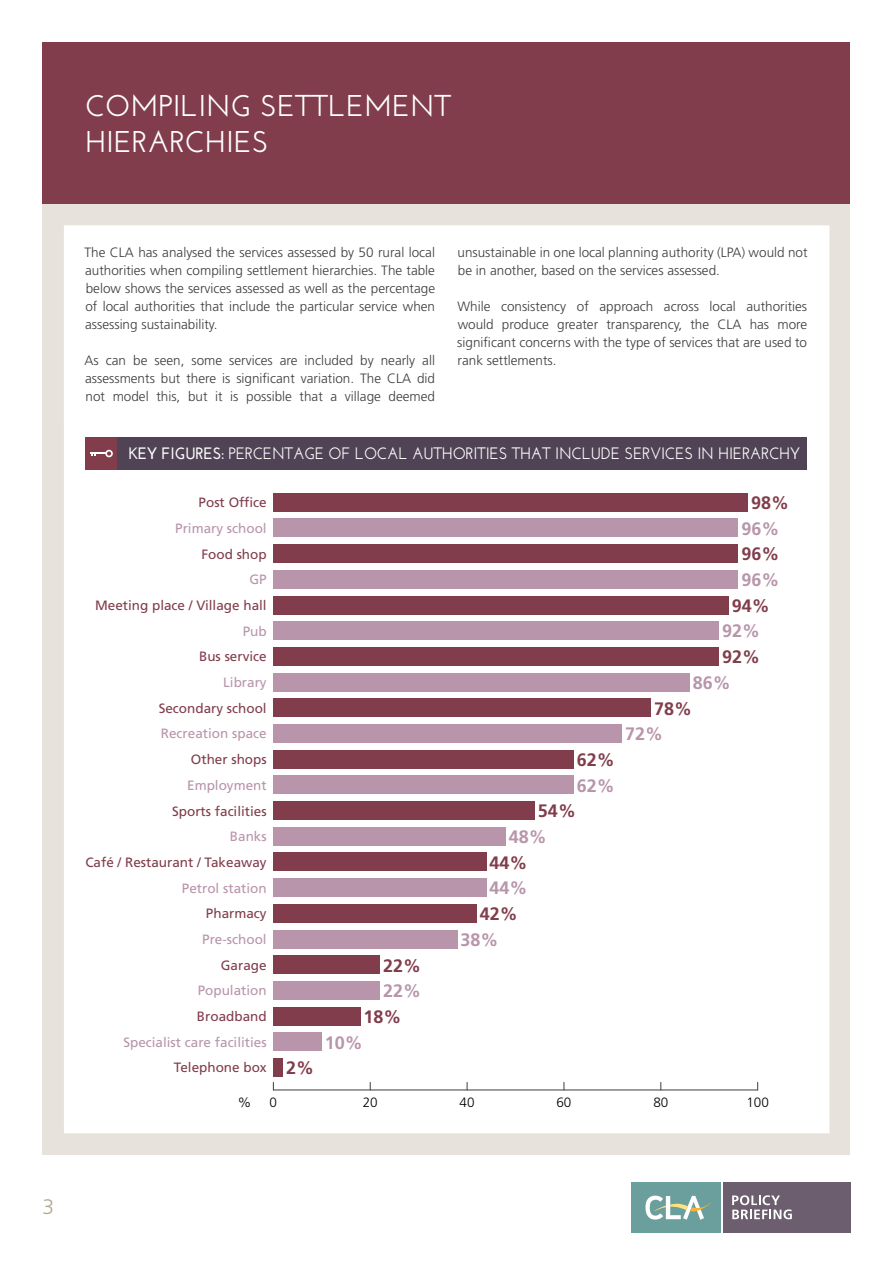
<style>
.page{position:relative;width:893px;height:1263px;background:#fff}
.page>*{position:absolute;margin:0;border:0;box-sizing:border-box;transform-origin:0 0}
.t1{font:600 30px/36px "Josefin Sans";color:#fff}
.t2{font:300 21px "Frutiger";color:#b0a891}
.t3{font:700 18px "Frutiger";color:#813d4c}
.t4{font:700 18px "Frutiger";color:#b895aa}
.t5{font:600 16.5px "Josefin Sans";letter-spacing:-.015em;color:#fff;scale:.95 1}
.t6{font:300 13.5px/18px "Frutiger";color:#3c3c3b;text-align:justify}
.t7{font:13.5px "Frutiger";color:#813d4c}
.t8{font:13.5px "Frutiger";color:#b895aa}
.t9{font:300 13.5px "Frutiger";color:#000}
.s1{font-weight:700}
</style>
<div class="page">
<div style="left:43px;top:204px;width:807px;height:950px;background:#e7e3dc"></div>
<div style="left:64px;top:225px;width:765px;height:908px;background:#fff"></div>
<div style="left:43px;top:43px;width:807px;height:161px;background:#813d4c"></div>
<div style="left:631px;top:1182px;width:90px;height:51px;background:#6b9f9d"></div>
<div style="left:723px;top:1182px;width:127px;height:51px;background:#6c5e6e"></div>
<svg style="left:645px;top:1195px;width:66px;height:25px"></svg>
<svg style="left:732px;top:1195px;width:60px;height:24px"></svg>
<hr style="left:273px;top:1089px;width:485px;height:1px;background:#3c3c3b">
<div style="left:273px;top:1058px;width:10px;height:19px;background:#813d4c"></div>
<div style="left:273px;top:1032px;width:49px;height:19px;background:#b895aa"></div>
<div style="left:273px;top:1007px;width:88px;height:18px;background:#813d4c"></div>
<div style="left:273px;top:981px;width:107px;height:19px;background:#b895aa"></div>
<div style="left:273px;top:955px;width:107px;height:19px;background:#813d4c"></div>
<div style="left:273px;top:930px;width:184px;height:18px;background:#b895aa"></div>
<div style="left:273px;top:904px;width:204px;height:19px;background:#813d4c"></div>
<div style="left:273px;top:878px;width:213px;height:19px;background:#b895aa"></div>
<div style="left:273px;top:852px;width:213px;height:19px;background:#813d4c"></div>
<div style="left:273px;top:827px;width:233px;height:19px;background:#b895aa"></div>
<div style="left:273px;top:801px;width:262px;height:19px;background:#813d4c"></div>
<div style="left:273px;top:775px;width:301px;height:19px;background:#b895aa"></div>
<div style="left:273px;top:750px;width:301px;height:19px;background:#813d4c"></div>
<div style="left:273px;top:724px;width:349px;height:19px;background:#b895aa"></div>
<div style="left:273px;top:698px;width:378px;height:19px;background:#813d4c"></div>
<div style="left:273px;top:673px;width:417px;height:18px;background:#b895aa"></div>
<div style="left:273px;top:647px;width:446px;height:19px;background:#813d4c"></div>
<div style="left:273px;top:621px;width:446px;height:19px;background:#b895aa"></div>
<div style="left:273px;top:596px;width:456px;height:18px;background:#813d4c"></div>
<div style="left:273px;top:570px;width:465px;height:19px;background:#b895aa"></div>
<div style="left:273px;top:544px;width:465px;height:19px;background:#813d4c"></div>
<div style="left:273px;top:518px;width:465px;height:19px;background:#b895aa"></div>
<div style="left:273px;top:493px;width:475px;height:19px;background:#813d4c"></div>
<div style="left:85px;top:437px;width:32px;height:32px;background:#813d4c"></div>
<div style="left:117px;top:437px;width:690px;height:32px;background:#504355"></div>
<div style="left:105px;top:450px;width:8px;height:7px;border:2px solid #fff;border-radius:50%"></div>
<svg style="left:90px;top:452px;width:17px;height:4px"></svg>
<h1 class="t1" style="left:85px;top:88px;width:368px">COMPILING SETTLEMENT<br>HIERARCHIES</h1>
<p class="t6" style="left:84px;top:244px;width:352px">The CLA has analysed the services assessed by 50 rural local authorities when compiling settlement hierarchies. The table below shows the services assessed as well as the percentage of local authorities that include the particular service when assessing sustainability.</p>
<p class="t6" style="left:85px;top:351px;width:352px">As can be seen, some services are included by nearly all assessments but there is significant variation. The CLA did not model this, but it is possible that a village deemed</p>
<p class="t6" style="left:458px;top:243px;width:351px">unsustainable in one local planning authority (LPA) would not be in another, based on the services assessed.</p>
<p class="t6" style="left:457px;top:297px;width:351px">While consistency of approach across local authorities would produce greater transparency, the CLA has more significant concerns with the type of services that are used to rank settlements.</p>
<p class="t5" style="left:129px;top:443px;width:708px"><span class="s1">KEY FIGURES:</span> PERCENTAGE OF LOCAL AUTHORITIES THAT INCLUDE SERVICES IN HIERARCHY</p>
<p class="t7" style="left:199px;top:494px;width:70px">Post Office</p>
<p class="t8" style="left:175px;top:520px;width:93px">Primary school</p>
<p class="t7" style="left:201px;top:546px;width:67px">Food shop</p>
<p class="t8" style="left:249px;top:572px;width:19px">GP</p>
<p class="t7" style="left:95px;top:597px;width:173px">Meeting place / Village hall</p>
<p class="t7" style="left:199px;top:649px;width:69px">Bus service</p>
<p class="t8" style="left:223px;top:674px;width:45px">Library</p>
<p class="t7" style="left:159px;top:700px;width:109px">Secondary school</p>
<p class="t8" style="left:161px;top:726px;width:107px">Recreation space</p>
<p class="t7" style="left:191px;top:751px;width:77px">Other shops</p>
<p class="t8" style="left:187px;top:777px;width:81px">Employment</p>
<p class="t7" style="left:172px;top:803px;width:96px">Sports facilities</p>
<p class="t8" style="left:230px;top:829px;width:38px">Banks</p>
<p class="t8" style="left:243px;top:623px;width:26px">Pub</p>
<p class="t7" style="left:85px;top:854px;width:183px">Café / Restaurant / Takeaway</p>
<p class="t8" style="left:182px;top:880px;width:86px">Petrol station</p>
<p class="t7" style="left:206px;top:906px;width:62px">Pharmacy</p>
<p class="t8" style="left:202px;top:931px;width:66px">Pre-school</p>
<p class="t7" style="left:221px;top:957px;width:47px">Garage</p>
<p class="t8" style="left:198px;top:983px;width:71px">Population</p>
<p class="t7" style="left:197px;top:1008px;width:71px">Broadband</p>
<p class="t8" style="left:123px;top:1034px;width:145px">Specialist care facilities</p>
<p class="t7" style="left:174px;top:1060px;width:94px">Telephone box</p>
<h3 class="t3" style="left:286px;top:1057px;width:30px">2%</h3>
<h3 class="t3" style="left:383px;top:955px;width:40px">22%</h3>
<h3 class="t4" style="left:383px;top:980px;width:40px">22%</h3>
<h3 class="t3" style="left:364px;top:1006px;width:40px">18%</h3>
<h3 class="t4" style="left:325px;top:1032px;width:40px">10%</h3>
<h3 class="t3" style="left:577px;top:749px;width:40px">62%</h3>
<h3 class="t4" style="left:577px;top:775px;width:40px">62%</h3>
<h3 class="t3" style="left:538px;top:800px;width:40px">54%</h3>
<h3 class="t4" style="left:509px;top:826px;width:40px">48%</h3>
<h3 class="t4" style="left:490px;top:878px;width:40px">44%</h3>
<h3 class="t3" style="left:480px;top:903px;width:40px">42%</h3>
<h3 class="t4" style="left:460px;top:929px;width:40px">38%</h3>
<h3 class="t3" style="left:489px;top:852px;width:40px">44%</h3>
<h3 class="t3" style="left:751px;top:492px;width:40px">98%</h3>
<h3 class="t4" style="left:741px;top:518px;width:40px">96%</h3>
<h3 class="t3" style="left:741px;top:543px;width:40px">96%</h3>
<h3 class="t4" style="left:741px;top:569px;width:40px">96%</h3>
<h3 class="t3" style="left:732px;top:595px;width:40px">94%</h3>
<h3 class="t3" style="left:722px;top:646px;width:40px">92%</h3>
<h3 class="t4" style="left:693px;top:672px;width:40px">86%</h3>
<h3 class="t4" style="left:722px;top:621px;width:40px">92%</h3>
<h3 class="t3" style="left:654px;top:698px;width:40px">78%</h3>
<h3 class="t4" style="left:625px;top:723px;width:40px">72%</h3>
<p class="t9" style="left:238px;top:1095px;width:15px">%</p>
<p class="t9" style="left:270px;top:1095px;width:9px">0</p>
<p class="t9" style="left:363px;top:1095px;width:17px">20</p>
<p class="t9" style="left:460px;top:1095px;width:17px">40</p>
<p class="t9" style="left:556px;top:1095px;width:17px">60</p>
<p class="t9" style="left:653px;top:1095px;width:17px">80</p>
<p class="t9" style="left:746px;top:1095px;width:24px">100</p>
<h2 class="t2" style="left:43px;top:1194px;width:13px">3</h2>
</div>
